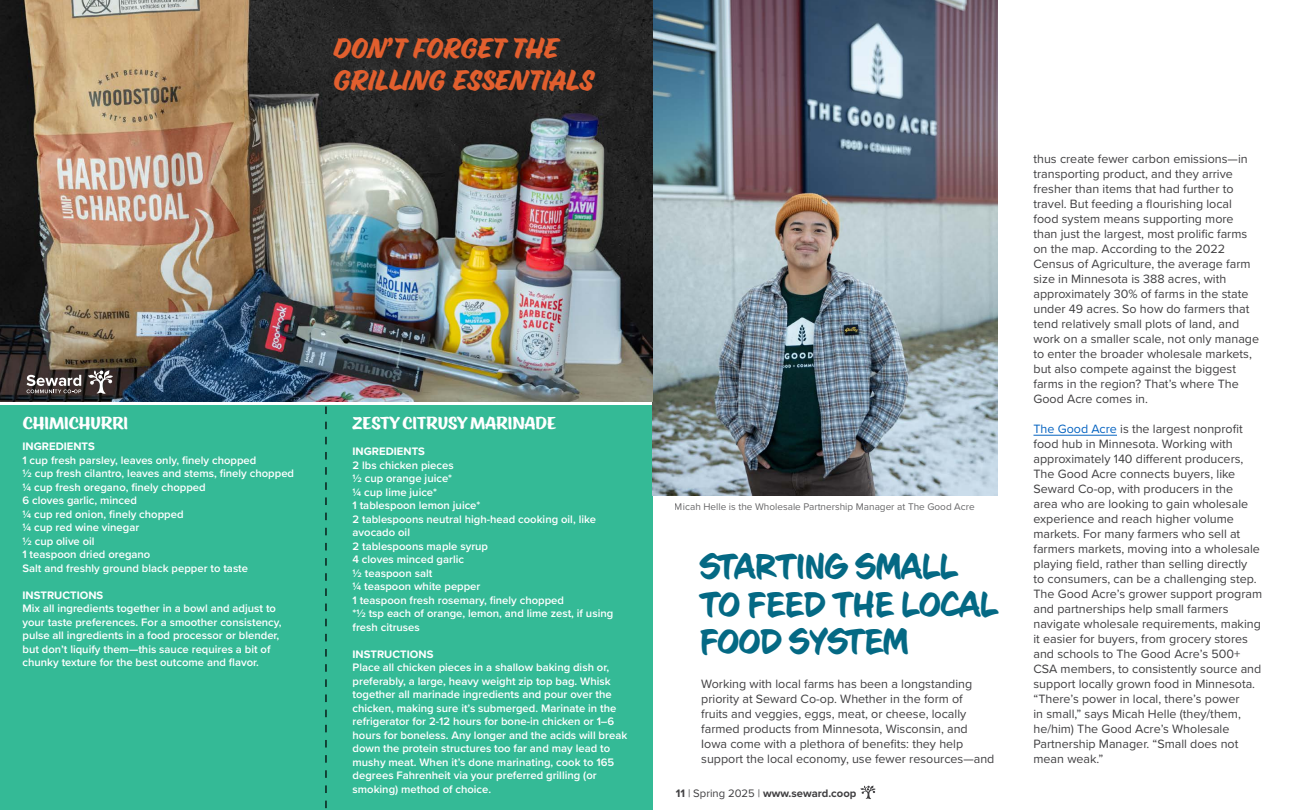
<style>
.page{position:relative;width:1305px;height:810px;background:#fff}
.page>*{position:absolute;margin:0;border:0;box-sizing:border-box;transform-origin:0 0}
.t1{font:36.25px/37.5px "CC Sign Language";letter-spacing:-.02em;color:#046984}
.t2{font:26.25px/31.5px "Eds Market Regular Slant";color:#e25f2e}
.t3{font:17.25px "Eds Market";color:#fff}
.t4{font:12.5px/15px "Proxima Nova";color:#414042}
.t5{font:600 11.25px/13.5px "Proxima Nova";color:#fff}
.t6{font:700 11.25px "Proxima Nova";color:#fff}
.t7{font:700 11.25px "Proxima Nova";color:#414042}
.t8{font:10px "Proxima Nova";color:#414042}
.s1{font-weight:400}
.s2{color:#0563c1}
</style>
<div class="page">
<div style="left:0;top:405px;width:652px;height:405px;background:#34ba96"></div>
<img style="left:652px;top:0;width:346px;height:496px">
<svg style="left:860px;top:786px;width:16px;height:13px"></svg>
<svg style="left:325px;top:407px;width:2px;height:402px"></svg>
<hr style="left:1033px;top:435px;width:84px;height:1px;background:#0563c1">
<img style="left:0;top:0;width:652px;height:401px">
<svg style="left:88px;top:370px;width:25px;height:24px"></svg>
<svg style="left:27px;top:375px;width:54px;height:18px"></svg>
<h2 class="t2" style="left:334px;top:34px;width:261px">DON’T FORGET THE<br>GRILLING ESSENTIALS</h2>
<h3 class="t3" style="left:23px;top:410px;width:107px">CHIMICHURRI</h3>
<h3 class="t3" style="left:353px;top:410px;width:205px">ZESTY CITRUSY MARINADE</h3>
<p class="t6" style="left:22px;top:438px;width:74px">INGREDIENTS</p>
<p class="t5" style="left:22px;top:453px;width:273px">1 cup fresh parsley, leaves only, finely chopped<br>½ cup fresh cilantro, leaves and stems, finely chopped ¼ cup fresh oregano, finely chopped<br>6 cloves garlic, minced<br>¼ cup red onion, finely chopped<br>¼ cup red wine vinegar<br>½ cup olive oil<br>1 teaspoon dried oregano<br>Salt and freshly ground black pepper to taste</p>
<p class="t6" style="left:22px;top:586px;width:82px">INSTRUCTIONS</p>
<p class="t5" style="left:22px;top:601px;width:261px">Mix all ingredients together in a bowl and adjust to your taste preferences. For a smoother consistency, pulse all ingredients in a food processor or blender, but don’t liquify them—this sauce requires a bit of chunky texture for the best outcome and flavor.</p>
<p class="t6" style="left:353px;top:443px;width:74px">INGREDIENTS</p>
<p class="t5" style="left:353px;top:458px;width:262px">2 lbs chicken pieces<br>½ cup orange juice*<br>¼ cup lime juice*<br>1 tablespoon lemon juice*<br>2 tablespoons neutral high-head cooking oil, like avocado oil<br>2 tablespoons maple syrup<br>4 cloves minced garlic<br>½ teaspoon salt<br>¼ teaspoon white pepper<br>1 teaspoon fresh rosemary, finely chopped<br>*½ tsp each of orange, lemon, and lime zest, if using fresh citruses</p>
<p class="t6" style="left:353px;top:646px;width:82px">INSTRUCTIONS</p>
<p class="t5" style="left:353px;top:661px;width:276px">Place all chicken pieces in a shallow baking dish or, preferably, a large, heavy weight zip top bag. Whisk together all marinade ingredients and pour over the chicken, making sure it’s submerged. Marinate in the refrigerator for 2-12 hours for bone-in chicken or 1–6 hours for boneless. Any longer and the acids will break down the protein structures too far and may lead to mushy meat. When it’s done marinating, cook to 165 degrees Fahrenheit via your preferred grilling (or smoking) method of choice.</p>
<p class="t8" style="left:675px;top:499px;width:301px">Micah Helle is the Wholesale Partnership Manager at The Good Acre</p>
<h1 class="t1" style="left:700px;top:548px;width:300px">STARTING SMALL<br>TO FEED THE LOCAL<br>FOOD SYSTEM</h1>
<p class="t4" style="left:701px;top:676px;width:295px">Working with local farms has been a longstanding priority at Seward Co-op. Whether in the form of<br>fruits and veggies, eggs, meat, or cheese, locally farmed products from Minnesota, Wisconsin, and Iowa come with a plethora of benefits: they help support the local economy, use fewer resources—and</p>
<p class="t7" style="left:676px;top:784px;width:182px">11 <span class="s1">| Spring 2025 |</span> www.seward.coop</p>
<p class="t4" style="left:1033px;top:151px;width:227px">thus create fewer carbon emissions—in transporting product, and they arrive fresher than items that had further to travel. But feeding a flourishing local food system means supporting more than just the largest, most prolific farms on the map. According to the 2022<br>Census of Agriculture, the average farm size in Minnesota is 388 acres, with approximately 30% of farms in the state under 49 acres. So how do farmers that tend relatively small plots of land, and work on a smaller scale, not only manage to enter the broader wholesale markets, but also compete against the biggest farms in the region? That’s where The Good Acre comes in.</p>
<p class="t4" style="left:1033px;top:421px;width:230px"><span class="s2">The Good Acre</span> is the largest nonprofit food hub in Minnesota. Working with approximately 140 different producers, The Good Acre connects buyers, like Seward Co-op, with producers in the<br>area who are looking to gain wholesale experience and reach higher volume markets. For many farmers who sell at farmers markets, moving into a wholesale playing field, rather than selling directly<br>to consumers, can be a challenging step.<br>The Good Acre’s grower support program and partnerships help small farmers navigate wholesale requirements, making it easier for buyers, from grocery stores and schools to The Good Acre’s 500+ CSA members, to consistently source and support locally grown food in Minnesota. “There’s power in local, there’s power<br>in small,” says Micah Helle (they/them, he/him) The Good Acre’s Wholesale Partnership Manager. “Small does not mean weak.”</p>
</div>
